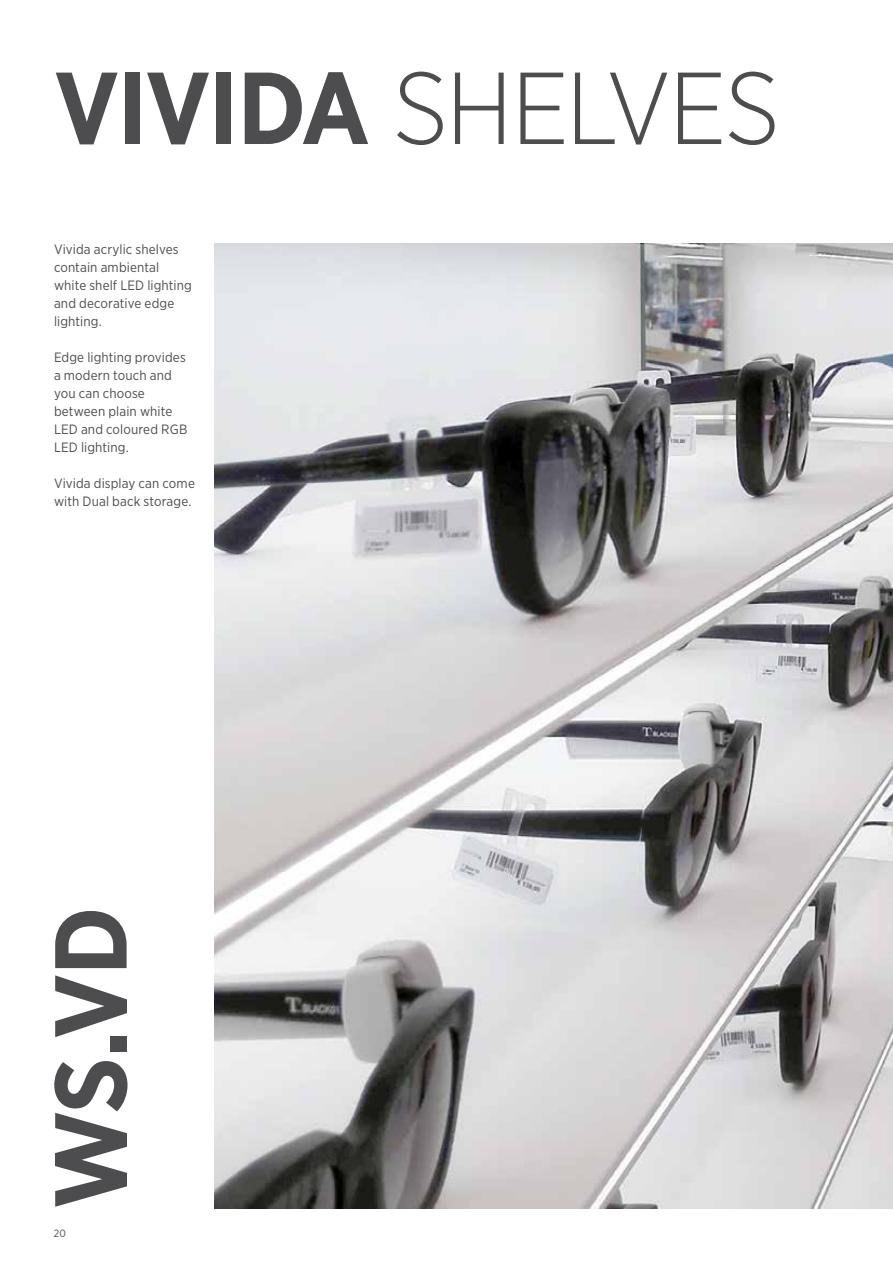
<style>
.page{position:relative;width:893px;height:1263px;background:#fff}
.page>*{position:absolute;margin:0;border:0;box-sizing:border-box;transform-origin:0 0}
.t1{font:300 102px "Gotham Narrow";letter-spacing:-.025em;color:#4d4d4f}
.t2{font:700 102px "Gotham Narrow";color:#4d4d4f}
.t3{font:13.5px/18px "Gotham Narrow";letter-spacing:.01em;color:#4d4d4f}
.t4{font:10.5px "Gotham Narrow";color:#4d4d4f}
.s1{font-weight:700}
</style>
<div class="page">
<img style="left:215px;top:243px;width:678px;height:966px">
<h1 class="t1" style="left:54px;top:46px;width:728px"><span class="s1">VIVIDA</span> SHELVES</h1>
<p class="t3" style="left:54px;top:240px;width:139px">Vivida acrylic shelves contain ambiental white shelf LED lighting and decorative edge lighting.</p>
<p class="t3" style="left:54px;top:348px;width:135px">Edge lighting provides a modern touch and you can choose between plain white<br>LED and coloured RGB<br>LED lighting.</p>
<p class="t3" style="left:54px;top:474px;width:142px">Vivida display can come with Dual back storage.</p>
<h1 class="t2" style="left:25px;top:1209px;width:304px;rotate:-90deg">WS.VD</h1>
<p class="t4" style="left:54px;top:1227px;width:14px">20</p>
</div>
